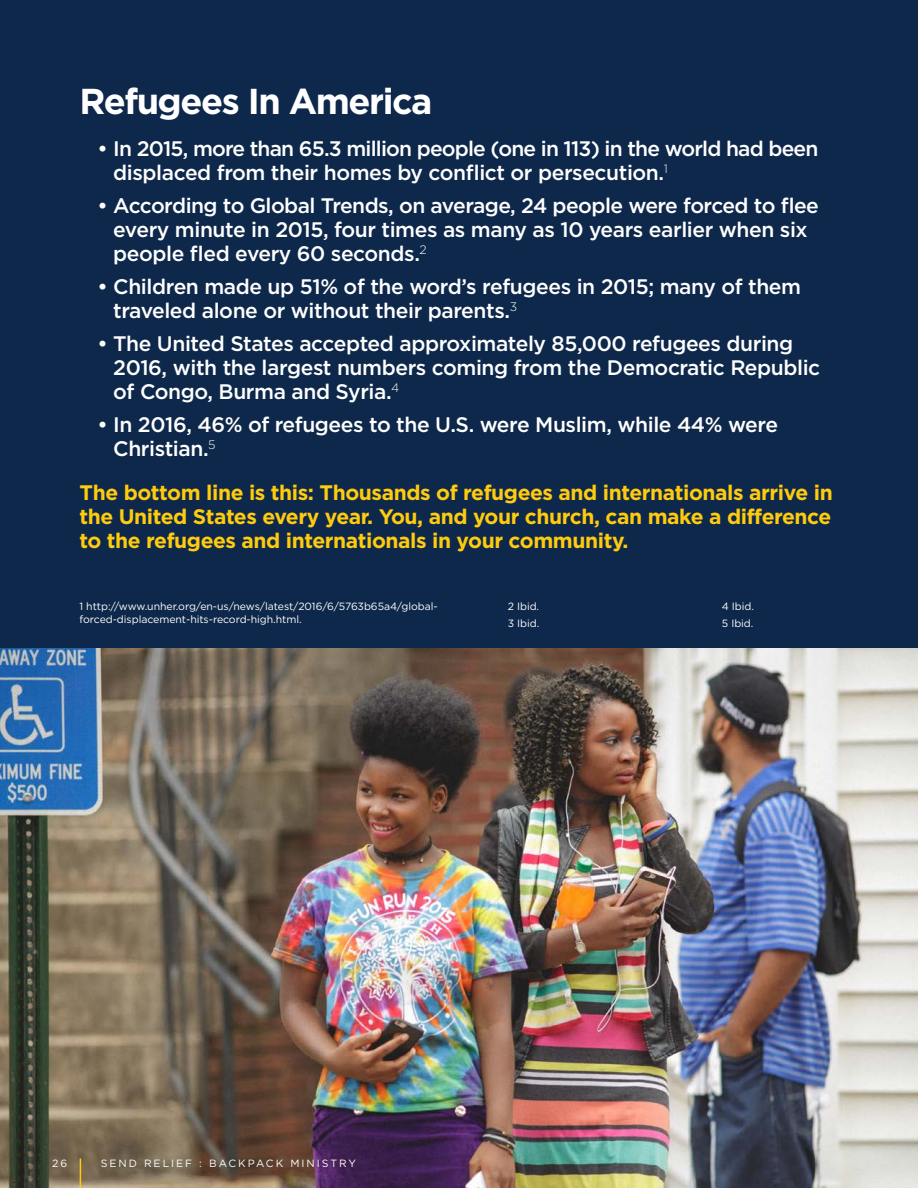
<style>
.page{position:relative;width:918px;height:1188px;background:#fff}
.page>*{position:absolute;margin:0;border:0;box-sizing:border-box;transform-origin:0 0}
.t1{font:700 36px "Gotham";letter-spacing:-.04em;color:#fff}
.t2{font:500 21px/24px "Gotham";letter-spacing:-.02em;color:#fff}
.t3{font:700 21px/24px "Gotham";letter-spacing:-.02em;color:#fecb0f;text-align:justify}
.t4{font:500 21px/24px "Gotham";letter-spacing:-.04em;color:#fff}
.t5{font:10.5px/16.5px "Gotham";letter-spacing:-.005em;color:#fff}
.t6{font:10.5px "Gotham";letter-spacing:.19em;color:#fff}
</style>
<div class="page">
<div style="left:0;top:0;width:918px;height:746px;background:#0e284b"></div>
<img style="left:0;top:649px;width:918px;height:539px">
<hr style="left:80px;top:1158px;width:1px;height:30px;background:#fecb0f">
<h1 class="t1" style="left:80px;top:81px;width:355px">Refugees In America</h1>
<p class="t4" style="left:113px;top:137px;width:707px;text-indent:-16px">• In 2015, more than 65.3 million people (one in 113) in the world had been displaced from their homes by conflict or persecution.<sup>1</sup></p>
<p class="t2" style="left:113px;top:194px;width:707px;text-indent:-16px">• According to Global Trends, on average, 24 people were forced to flee every minute in 2015, four times as many as 10 years earlier when six people fled every 60 seconds.<sup>2</sup></p>
<p class="t2" style="left:113px;top:275px;width:689px;text-indent:-16px">• Children made up 51% of the word’s refugees in 2015; many of them traveled alone or without their parents.<sup>3</sup></p>
<p class="t2" style="left:113px;top:332px;width:709px;text-indent:-16px">• The United States accepted approximately 85,000 refugees during<br>2016, with the largest numbers coming from the Democratic Republic of Congo, Burma and Syria.<sup>4</sup></p>
<p class="t2" style="left:113px;top:413px;width:666px;text-indent:-16px">• In 2016, 46% of refugees to the U.S. were Muslim, while 44% were<br>Christian.<sup>5</sup></p>
<p class="t3" style="left:80px;top:480px;width:755px">The bottom line is this: Thousands of refugees and internationals arrive in the United States every year. You, and your church, can make a difference to the refugees and internationals in your community.</p>
<p class="t5" style="left:80px;top:601px;width:360px;line-height:12px">1 http://www.unher.org/en-us/news/latest/2016/6/5763b65a4/global&shy;forced-displacement-hits-record-high.html.</p>
<p class="t5" style="left:508px;top:598px;width:33px">2 Ibid.<br>3 Ibid.</p>
<p class="t5" style="left:722px;top:598px;width:34px">4 Ibid.<br>5 Ibid.</p>
<p class="t5" style="left:52px;top:1155px;width:17px">26</p>
<p class="t6" style="left:101px;top:1156px;width:257px">SEND RELIEF : BACKPACK MINISTRY</p>
</div>
